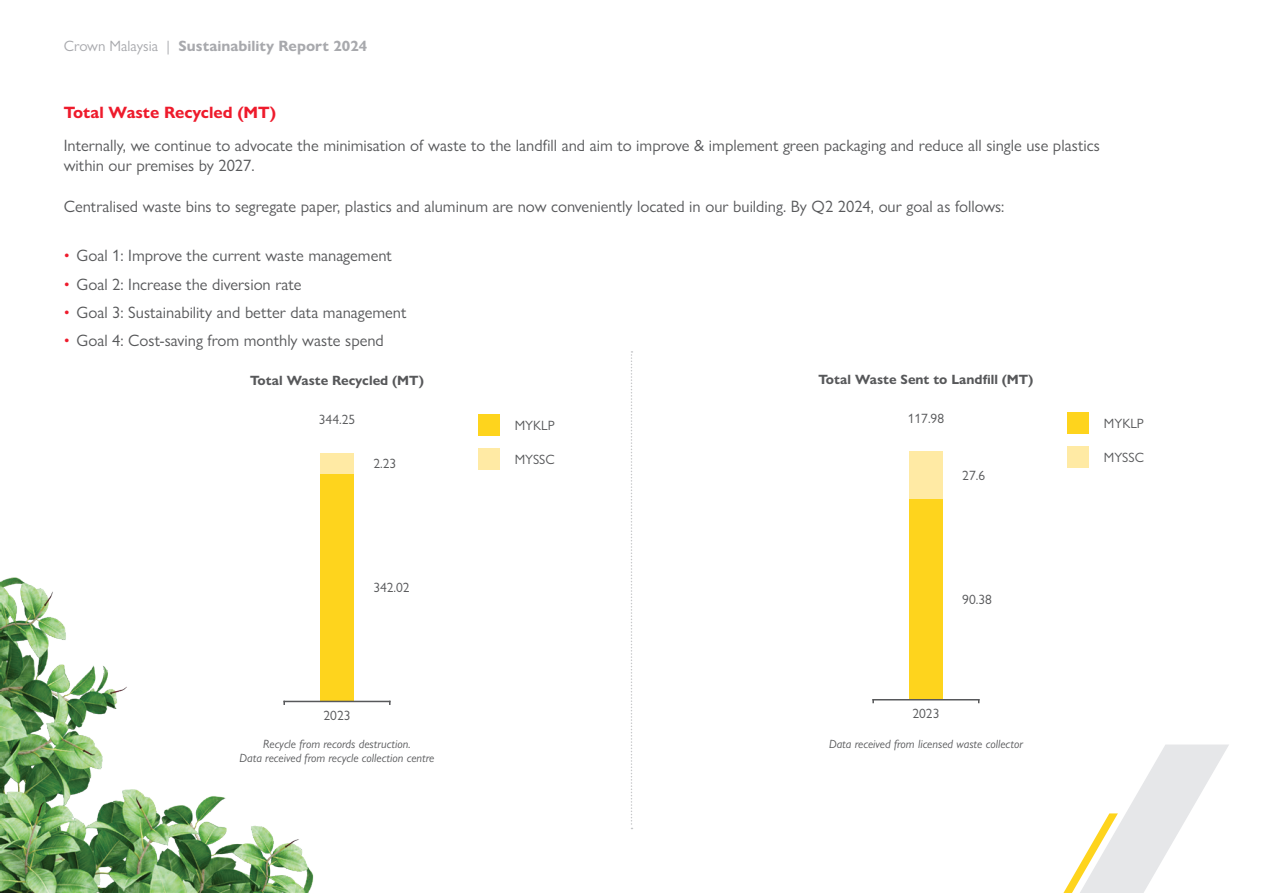
<style>
.page{position:relative;width:1263px;height:893px;background:#fff}
.page>*{position:absolute;margin:0;border:0;box-sizing:border-box;transform-origin:0 0}
.t1{font:16.5px/19.8px "Gill Sans Nova";color:#57585a}
.t2{font:700 16.5px "Gill Sans Nova";color:#ee1b2c}
.t3{font:700 15px "Gill Sans Nova";color:#a8a9ad}
.t4{font:13.5px "Gill Sans Nova";color:#57585a}
.t5{font:700 13.5px "Gill Sans Nova";color:#57585a}
.t6{font:italic 12px/14.4px "Gill Sans Nova";color:#57585a;text-align:center}
.s1{font-weight:400}
.s2{color:#ee1b2c}
</style>
<div class="page">
<img style="left:0;top:577px;width:391px;height:316px">
<div style="left:478px;top:414px;width:22px;height:22px;background:#fed41d"></div>
<div style="left:478px;top:448px;width:22px;height:22px;background:#ffeaa4"></div>
<div style="left:320px;top:474px;width:34px;height:227px;background:#fed41d"></div>
<div style="left:320px;top:453px;width:34px;height:21px;background:#ffeaa4"></div>
<hr style="left:283px;top:701px;width:107px;height:1px;background:#57585a">
<div style="left:1067px;top:413px;width:22px;height:21px;background:#fed41d"></div>
<div style="left:1067px;top:447px;width:22px;height:21px;background:#ffeaa4"></div>
<div style="left:909px;top:499px;width:33px;height:200px;background:#fed41d"></div>
<div style="left:909px;top:452px;width:33px;height:47px;background:#ffeaa4"></div>
<hr style="left:872px;top:699px;width:107px;height:1px;background:#57585a">
<svg style="left:1063px;top:744px;width:166px;height:149px"></svg>
<svg style="left:631px;top:351px;width:1px;height:478px"></svg>
<p class="t3" style="left:64px;top:37px;width:305px"><span class="s1">Crown Malaysia |</span> Sustainability Report 2024</p>
<p class="t2" style="left:64px;top:102px;width:214px">Total Waste Recycled (MT)</p>
<p class="t1" style="left:64px;top:135px;width:1037px">Internally, we continue to advocate the minimisation of waste to the landfill and aim to improve &amp; implement green packaging and reduce all single use plastics within our premises by 2027.</p>
<p class="t1" style="left:64px;top:196px;width:942px">Centralised waste bins to segregate paper, plastics and aluminum are now conveniently located in our building. By Q2 2024, our goal as follows:</p>
<p class="t1" style="left:64px;top:246px;width:330px"><span class="s2">•</span> Goal 1: Improve the current waste management</p>
<p class="t1" style="left:64px;top:274px;width:239px"><span class="s2">•</span> Goal 2: Increase the diversion rate</p>
<p class="t1" style="left:64px;top:302px;width:344px"><span class="s2">•</span> Goal 3: Sustainability and better data management</p>
<p class="t1" style="left:64px;top:331px;width:322px"><span class="s2">•</span> Goal 4: Cost-saving from monthly waste spend</p>
<p class="t5" style="left:818px;top:371px;width:217px">Total Waste Sent to Landfill (MT)</p>
<p class="t4" style="left:908px;top:410px;width:38px">117.98</p>
<p class="t5" style="left:250px;top:372px;width:175px">Total Waste Recycled (MT)</p>
<p class="t4" style="left:319px;top:411px;width:38px">344.25</p>
<p class="t4" style="left:1104px;top:415px;width:42px">MYKLP</p>
<p class="t4" style="left:1104px;top:449px;width:42px">MYSSC</p>
<p class="t4" style="left:962px;top:467px;width:24px">27.6</p>
<p class="t4" style="left:515px;top:417px;width:42px">MYKLP</p>
<p class="t4" style="left:373px;top:456px;width:24px">2.23</p>
<p class="t4" style="left:515px;top:451px;width:42px">MYSSC</p>
<p class="t4" style="left:373px;top:579px;width:38px">342.02</p>
<p class="t4" style="left:323px;top:707px;width:28px">2023</p>
<p class="t6" style="left:240px;top:736px;width:196px">Recycle from records destruction.<br>Data received from recycle collection centre</p>
<p class="t4" style="left:962px;top:591px;width:31px">90.38</p>
<p class="t4" style="left:912px;top:705px;width:28px">2023</p>
<p class="t6" style="left:829px;top:736px;width:195px">Data received from licensed waste collector</p>
</div>
